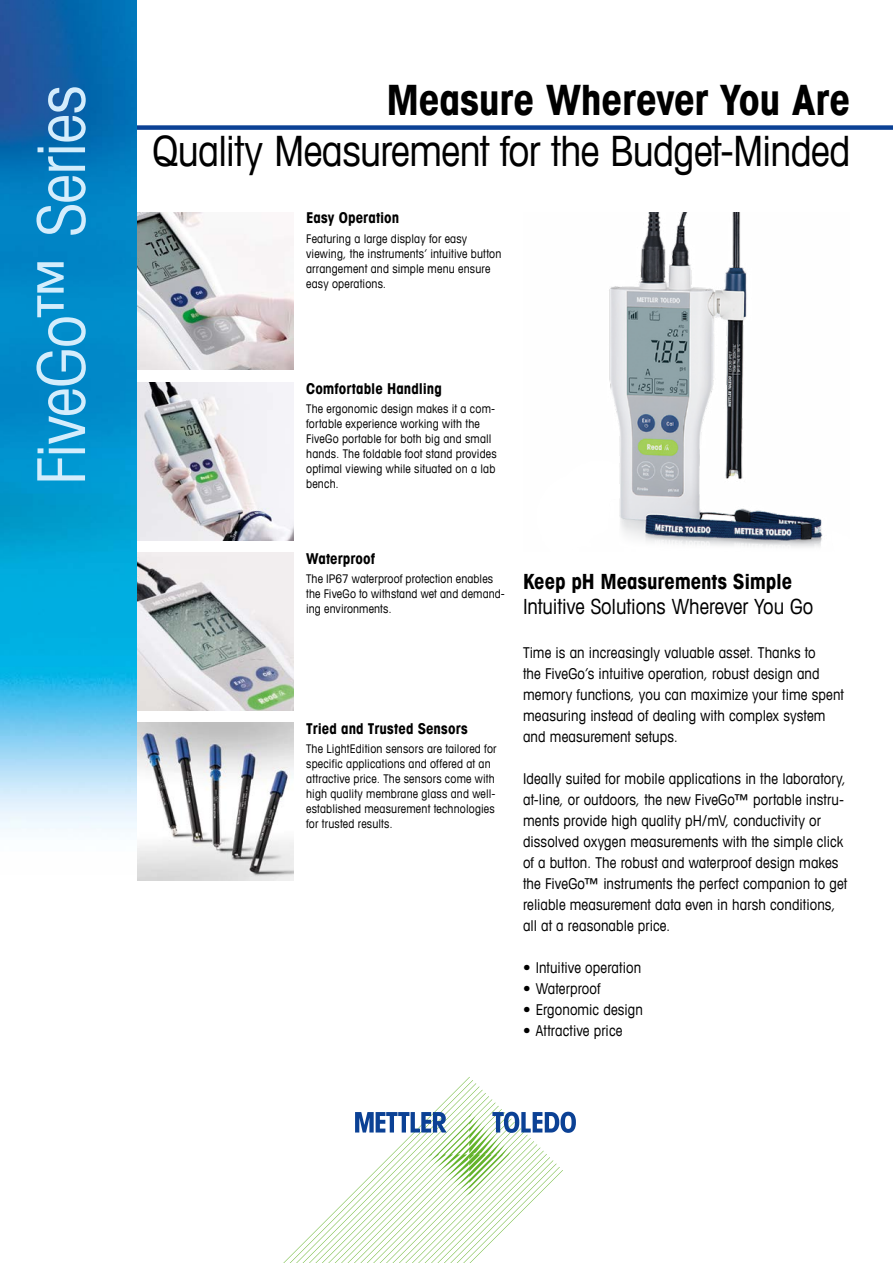
<style>
.page{position:relative;width:893px;height:1263px;background:#fff}
.page>*{position:absolute;margin:0;border:0;box-sizing:border-box;transform-origin:0 0}
.t1{font:condensed 66px "Avant Garde Com";letter-spacing:-.015em;color:#d4edfc}
.t2{font:condensed 42px "Avant Garde Com";letter-spacing:-.015em;color:#000}
.t3{font:700 condensed 42px "Avant Garde Com";letter-spacing:-.01em;color:#000}
.t4{font:condensed 21px "Avant Garde Com";letter-spacing:-.005em;color:#000}
.t5{font:700 condensed 21px "Avant Garde Com";letter-spacing:-.01em;color:#000}
.t6{font:condensed 15px/21px "Avant Garde Com";letter-spacing:.005em;color:#000}
.t7{font:700 condensed 15px "Avant Garde Com";letter-spacing:.005em;color:#000}
.t8{font:condensed 12px/15px "Avant Garde Com";letter-spacing:.015em;color:#000}
</style>
<div class="page">
<div style="left:111px;top:125px;width:782px;height:5px;background:#0b4195"></div>
<svg style="left:283px;top:1077px;width:293px;height:186px"></svg>
<img style="left:136px;top:213px;width:157px;height:157px">
<img style="left:136px;top:383px;width:157px;height:157px">
<img style="left:136px;top:553px;width:157px;height:157px">
<img style="left:136px;top:723px;width:157px;height:157px">
<img style="left:609px;top:213px;width:214px;height:335px">
<img style="left:0;top:0;width:136px;height:830px">
<h1 class="t1" style="left:21px;top:485px;width:402px;rotate:-90deg">FiveGo™ Series</h1>
<h2 class="t3" style="left:387px;top:73px;width:465px">Measure Wherever You Are</h2>
<h2 class="t2" style="left:152px;top:125px;width:699px">Quality Measurement for the Budget-Minded</h2>
<p class="t7" style="left:306px;top:208px;width:95px">Easy Operation</p>
<p class="t8" style="left:306px;top:231px;width:197px">Featuring a large display for easy viewing, the instruments’ intuitive button arrangement and simple menu ensure easy operations.</p>
<p class="t7" style="left:306px;top:379px;width:137px">Comfortable Handling</p>
<p class="t8" style="left:306px;top:401px;width:192px">The ergonomic design makes it a com&shy;fortable experience working with the<br>FiveGo portable for both big and small hands. The foldable foot stand provides optimal viewing while situated on a lab bench.</p>
<p class="t7" style="left:306px;top:549px;width:70px">Waterproof</p>
<p class="t8" style="left:306px;top:571px;width:199px">The IP67 waterproof protection enables the FiveGo to withstand wet and demand&shy;ing environments.</p>
<p class="t7" style="left:306px;top:719px;width:163px">Tried and Trusted Sensors</p>
<p class="t8" style="left:306px;top:741px;width:192px">The LightEdition sensors are tailored for specific applications and offered at an attractive price. The sensors come with high quality membrane glass and well&shy;established measurement technologies for trusted results.</p>
<h3 class="t5" style="left:523px;top:568px;width:271px">Keep pH Measurements Simple</h3>
<h3 class="t4" style="left:523px;top:594px;width:292px">Intuitive Solutions Wherever You Go</h3>
<p class="t6" style="left:523px;top:641px;width:322px">Time is an increasingly valuable asset. Thanks to<br>the FiveGo’s intuitive operation, robust design and memory functions, you can maximize your time spent measuring instead of dealing with complex system and measurement setups.</p>
<p class="t6" style="left:523px;top:767px;width:326px">Ideally suited for mobile applications in the laboratory, at-line, or outdoors, the new FiveGo™ portable instru&shy;ments provide high quality pH/mV, conductivity or dissolved oxygen measurements with the simple click of a button. The robust and waterproof design makes the FiveGo™ instruments the perfect companion to get reliable measurement data even in harsh conditions, all at a reasonable price.</p>
<p class="t6" style="left:523px;top:956px;width:120px">• Intuitive operation</p>
<p class="t6" style="left:523px;top:977px;width:79px">• Waterproof</p>
<p class="t6" style="left:523px;top:998px;width:121px">• Ergonomic design</p>
<p class="t6" style="left:523px;top:1019px;width:101px">• Attractive price</p>
</div>
